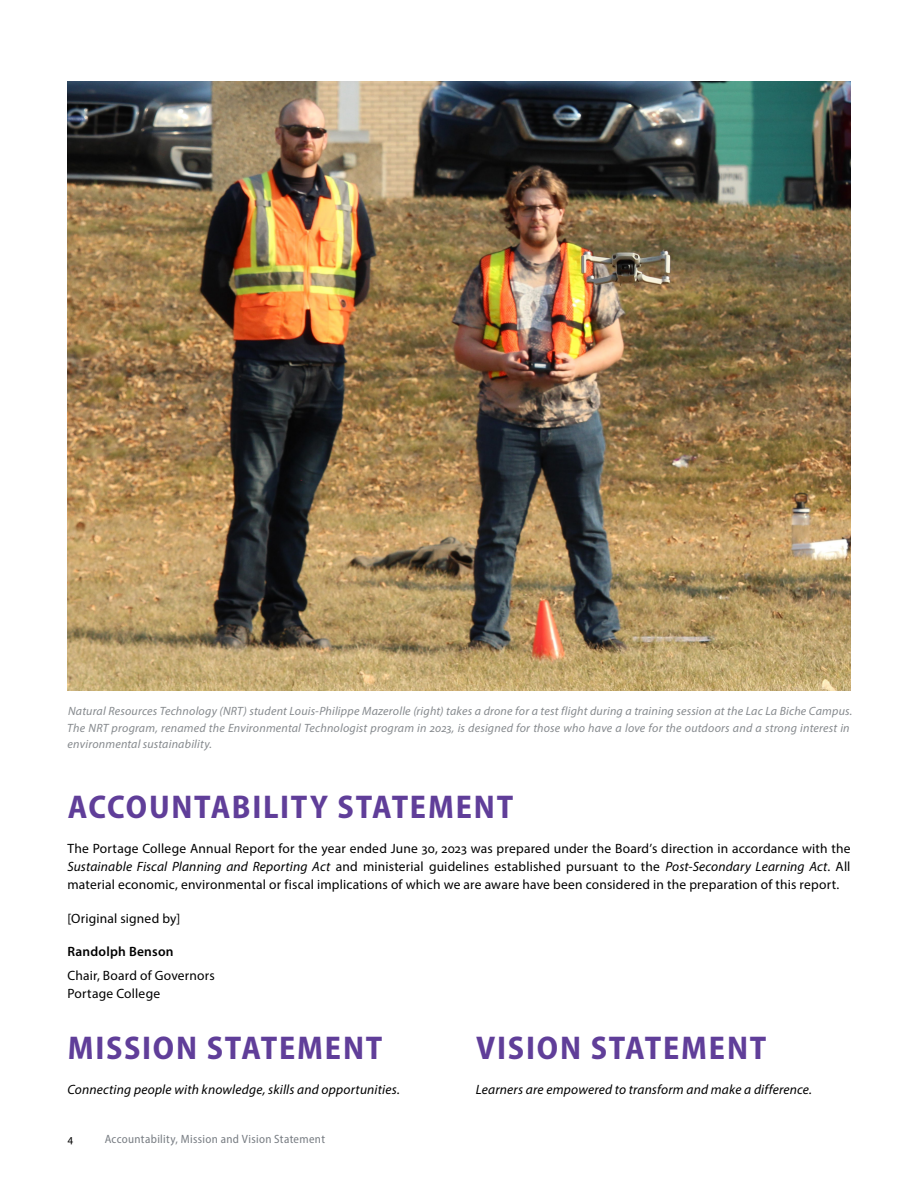
<style>
.page{position:relative;width:918px;height:1188px;background:#fff}
.page>*{position:absolute;margin:0;border:0;box-sizing:border-box;transform-origin:0 0}
.t1{font:700 semi-condensed 33px "Myriad Pro";letter-spacing:.05em;color:#603e99}
.Body_Copy{font:13.5px/18px "Myriad Pro";letter-spacing:.015em;color:#000;text-align:justify}
.Body_Copy-2{font:italic 13.5px "Myriad Pro";letter-spacing:.015em;color:#000}
.Body_Copy-3{font:600 13.5px "Myriad Pro";letter-spacing:.02em;color:#000}
.Captions{font:italic 12px/16.5px "Myriad Pro";letter-spacing:.015em;color:#868a8e}
.t2{font:semi-condensed 12px "Myriad Pro";letter-spacing:.025em;color:#787d83}
.t3{font:semi-condensed 12px "Myriad Pro";color:#000}
.s1{font-style:italic}
</style>
<div class="page">
<img style="left:68px;top:81px;width:782px;height:609px">
<p class="Captions" style="left:67px;top:703px;width:787px">Natural Resources Technology (NRT) student Louis-Philippe Mazerolle (right) takes a drone for a test flight during a training session at the Lac La Biche Campus.<br>The NRT program, renamed the Environmental Technologist program in 2023, is designed for those who have a love for the outdoors and a strong interest in environmental sustainability.</p>
<p class="t1" style="left:68px;top:785px;width:447px">ACCOUNTABILITY STATEMENT</p>
<p class="Body_Copy" style="left:68px;top:839px;width:785px">The Portage College Annual Report for the year ended June 30, 2023 was prepared under the Board’s direction in accordance with the <span class="s1">Sustainable Fiscal Planning and Reporting Act</span> and ministerial guidelines established pursuant to the <span class="s1">Post-Secondary Learning Act</span>. All material economic, environmental or fiscal implications of which we are aware have been considered in the preparation of this report.</p>
<p class="Body_Copy" style="left:68px;top:910px;width:114px">[Original signed by]</p>
<p class="Body_Copy-3" style="left:68px;top:943px;width:108px">Randolph Benson</p>
<p class="Body_Copy" style="left:68px;top:967px;width:149px">Chair, Board of Governors</p>
<p class="Body_Copy" style="left:68px;top:985px;width:94px">Portage College</p>
<p class="t1" style="left:68px;top:1026px;width:316px">MISSION STATEMENT</p>
<p class="t1" style="left:476px;top:1026px;width:292px">VISION STATEMENT</p>
<p class="Body_Copy-2" style="left:68px;top:1081px;width:334px">Connecting people with knowledge, skills and opportunities.</p>
<p class="Body_Copy-2" style="left:476px;top:1081px;width:338px">Learners are empowered to transform and make a difference.</p>
<p class="t3" style="left:68px;top:1132px;width:7px">4</p>
<p class="t2" style="left:105px;top:1132px;width:222px">Accountability, Mission and Vision Statement</p>
</div>
